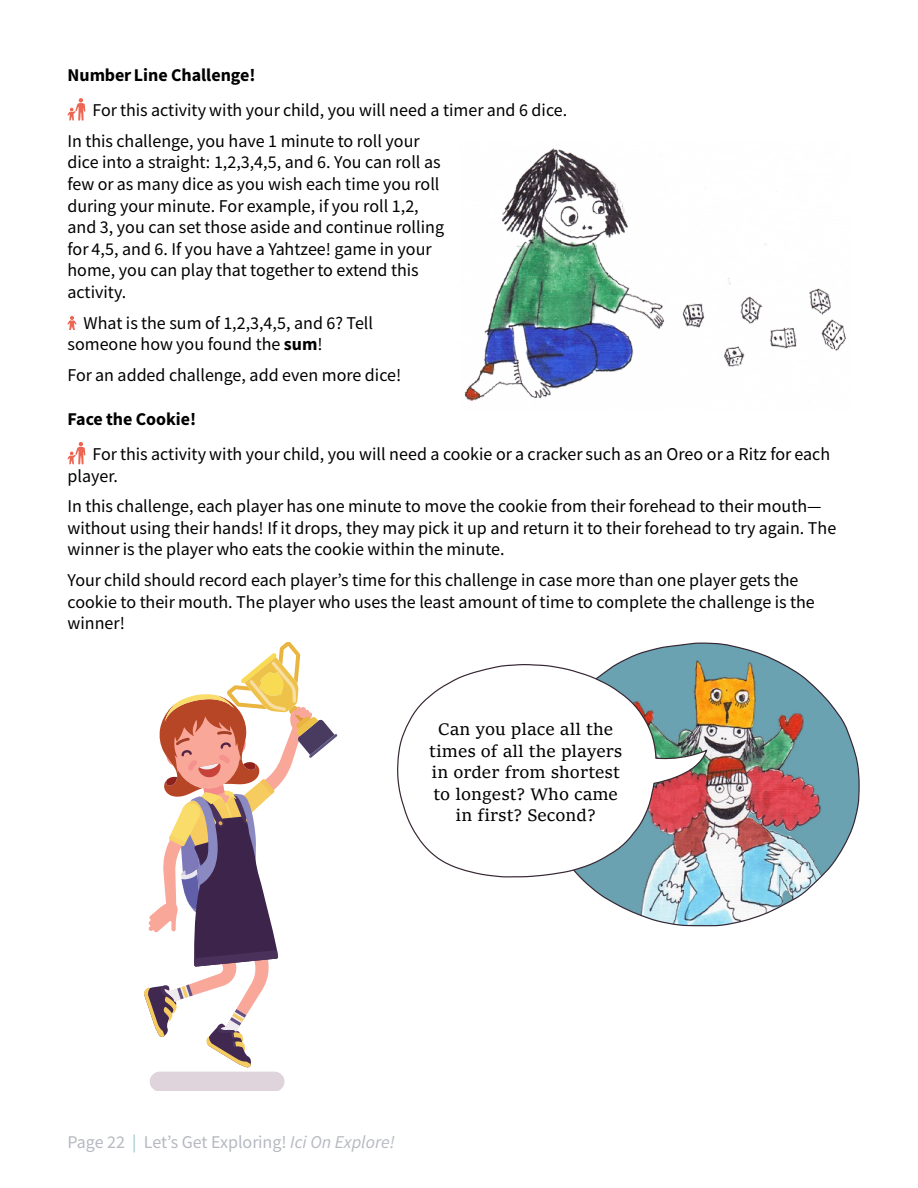
<style>
.page{position:relative;width:918px;height:1188px;background:#fff}
.page>*{position:absolute;margin:0;border:0;box-sizing:border-box;transform-origin:0 0}
.t1{font:18px/21.6px "Source Sans Variable";letter-spacing:.02em;color:#000}
.t2{font:18px/21.6px "Sitka Text";color:#000;text-align:center}
.t3{font:18px "Source Sans Variable";letter-spacing:.015em;color:#b6b9c0}
.s1{color:#9ac5d1}
.s2{font-style:italic}
</style>
<div class="page">
<svg style="left:67px;top:98px;width:18px;height:23px"></svg>
<svg style="left:67px;top:316px;width:9px;height:14px"></svg>
<svg style="left:67px;top:442px;width:18px;height:22px"></svg>
<img style="left:464px;top:148px;width:383px;height:254px">
<img style="left:580px;top:643px;width:280px;height:284px">
<svg style="left:397px;top:663px;width:312px;height:215px"></svg>
<svg style="left:144px;top:643px;width:193px;height:448px"></svg>
<p class="t1" style="left:93px;top:58px;width:476px;line-height:35.1px;text-indent:-25px">Number Line Challenge!<br>For this activity with your child, you will need a timer and 6 dice.</p>
<p class="t1" style="left:68px;top:130px;width:378px">In this challenge, you have 1 minute to roll your dice into a straight: 1,2,3,4,5, and 6. You can roll as few or as many dice as you wish each time you roll during your minute. For example, if you roll 1,2, and 3, you can set those aside and continue rolling for 4,5, and 6. If you have a Yahtzee! game in your home, you can play that together to extend this activity.</p>
<p class="t1" style="left:67px;top:312px;width:307px;text-indent:16px">What is the sum of 1,2,3,4,5, and 6? Tell someone how you found the sum!</p>
<p class="t1" style="left:67px;top:364px;width:335px">For an added challenge, add even more dice!</p>
<p class="t1" style="left:93px;top:401px;width:739px;line-height:35.1px;text-indent:-25px">Face the Cookie!<br>For this activity with your child, you will need a cookie or a cracker such as an Oreo or a Ritz for each</p>
<p class="t1" style="left:68px;top:460px;width:756px;line-height:30.6px">player.<br>In this challenge, each player has one minute to move the cookie from their forehead to their mouth—</p>
<p class="t1" style="left:68px;top:517px;width:770px">without using their hands! If it drops, they may pick it up and return it to their forehead to try again. The winner is the player who eats the cookie within the minute.</p>
<p class="t1" style="left:68px;top:569px;width:748px">Your child should record each player’s time for this challenge in case more than one player gets the cookie to their mouth. The player who uses the least amount of time to complete the challenge is the winner!</p>
<p class="t2" style="left:429px;top:717px;width:195px">Can you place all the times of all the players in order from shortest to longest? Who came in first? Second?</p>
<p class="t3" style="left:68px;top:1131px;width:328px">Page 22 <span class="s1">|</span> Let’s Get Exploring! <span class="s2">Ici On Explore!</span></p>
</div>
